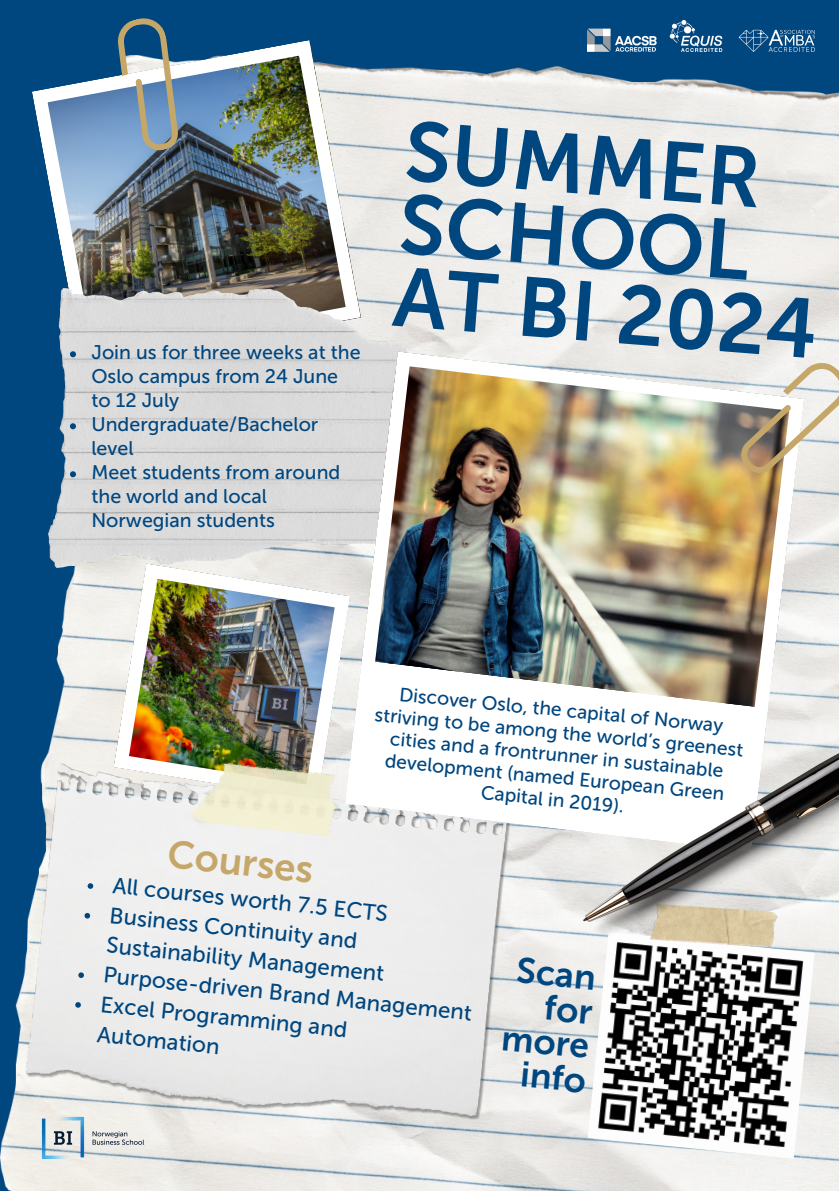
<style>
.page{position:relative;width:839px;height:1191px;background:#fff}
.page>*{position:absolute;margin:0;border:0;box-sizing:border-box;transform-origin:0 0}
.t1{font:83.6px "Museo Sans 700";color:#00467f}
.t2{font:38.4px "Museo Sans 700";color:#c6a76a}
.t3{font:35.4px/34.6px "Museo Sans 700";color:#00467f;text-align:right}
.t4{font:22.4px "Museo Sans 500";color:#00467f}
.t5{font:19.6px/24px "Museo Sans 500";color:#00467f}
.t6{font:19.2px/22.4px "Museo Sans 500";color:#00467f;text-align:center}
</style>
<div class="page">
<div style="left:0;top:0;width:838px;height:1191px;background:#00467f"></div>
<img style="left:0;top:66px;width:838px;height:1125px">
<img style="left:113px;top:568px;width:237px;height:178px">
<img style="left:32px;top:40px;width:329px;height:329px">
<svg style="left:108px;top:18px;width:88px;height:137px"></svg>
<img style="left:48px;top:289px;width:372px;height:279px">
<img style="left:350px;top:351px;width:454px;height:376px">
<svg style="left:732px;top:351px;width:106px;height:138px"></svg>
<img style="left:587px;top:938px;width:227px;height:221px">
<img style="left:24px;top:746px;width:492px;height:389px">
<img style="left:650px;top:938px;width:128px;height:10px">
<svg style="left:345px;top:660px;width:423px;height:192px;fill:#fff"></svg>
<img style="left:587px;top:20px;width:227px;height:32px">
<img style="left:32px;top:1107px;width:123px;height:63px">
<img style="left:583px;top:727px;width:255px;height:211px">
<svg style="left:70px;top:351px;width:6px;height:6px"></svg>
<svg style="left:70px;top:423px;width:6px;height:6px"></svg>
<svg style="left:70px;top:471px;width:6px;height:6px"></svg>
<svg style="left:87px;top:883px;width:6px;height:6px"></svg>
<svg style="left:84px;top:913px;width:6px;height:6px"></svg>
<svg style="left:78px;top:972px;width:6px;height:6px"></svg>
<svg style="left:75px;top:1002px;width:6px;height:6px"></svg>
<p class="t5" style="left:91px;top:340px;width:271px">Join us for three weeks at the</p>
<p class="t5" style="left:91px;top:364px;width:248px">Oslo campus from 24 June to 12 July</p>
<p class="t5" style="left:91px;top:412px;width:228px">Undergraduate/Bachelor level</p>
<p class="t5" style="left:91px;top:460px;width:250px">Meet students from around the world and local<br>Norwegian students</p>
<p class="t1" style="left:408px;top:103px;width:359px;rotate:4deg">SUMMER</p>
<p class="t1" style="left:402px;top:175px;width:352px;rotate:4deg">SCHOOL</p>
<p class="t1" style="left:397px;top:249px;width:426px;rotate:4deg">AT BI 2024</p>
<p class="t6" style="left:378px;top:680px;width:371px;rotate:6deg">Discover Oslo, the capital of Norway striving to be among the world’s greenest cities and a frontrunner in sustainable development (named European Green Capital in 2019).</p>
<p class="t2" style="left:170px;top:832px;width:148px;rotate:6deg">Courses</p>
<p class="t4" style="left:114px;top:872px;width:278px;rotate:6deg">All courses worth 7.5 ECTS</p>
<p class="t4" style="left:108px;top:931px;width:280px;rotate:6deg">Sustainability Management</p>
<p class="t4" style="left:111px;top:902px;width:250px;rotate:6deg">Business Continuity and</p>
<p class="t4" style="left:105px;top:961px;width:372px;rotate:6deg">Purpose-driven Brand Management</p>
<p class="t4" style="left:99px;top:1021px;width:124px;rotate:6deg">Automation</p>
<p class="t4" style="left:102px;top:991px;width:250px;rotate:6deg">Excel Programming and</p>
<p class="t3" style="left:509px;top:952px;width:90px;rotate:5deg">Scan for more info</p>
</div>
